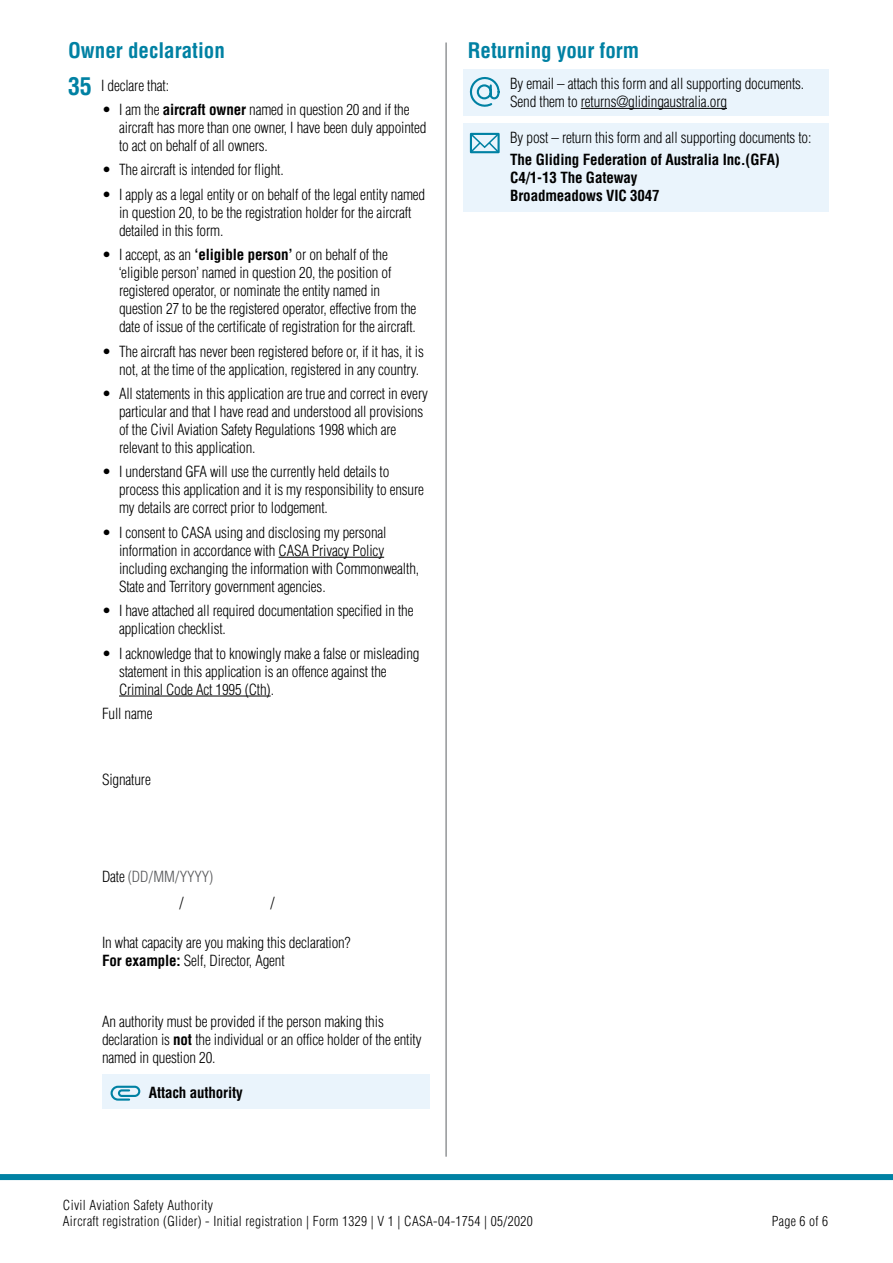
<style>
.page{position:relative;width:893px;height:1263px;background:#fff}
.page>*{position:absolute;margin:0;border:0;box-sizing:border-box;transform-origin:0 0}
.t1{font:700 condensed 24px "Helvetica LT Std";color:#0081a3}
.t2{font:700 condensed 21px "Helvetica LT Std";color:#0081a3}
.Bullets_Indent_13mm{font:300 condensed 15px/18px "Helvetica LT Std";letter-spacing:-.01em;color:#000}
.P_Indent_9mm_10pt_SA{font:300 condensed 15px/18px "Helvetica LT Std";letter-spacing:-.01em;color:#000}
.P_Indent_9mm_10pt_SA-2{font:700 condensed 15px/18px "Helvetica LT Std";letter-spacing:-.01em;color:#000}
.P_Indent_9mm_10pt_SA-3{font:300 condensed 15px/25.7px "Helvetica LT Std";letter-spacing:-.01em;color:#58595b}
.Attached_note_10pt_B{font:700 condensed 15px "Helvetica LT Std";letter-spacing:-.01em;color:#000}
._2SH__P_Indent_9mm_1{font:300 condensed 15px "Helvetica LT Std";letter-spacing:-.01em;color:#000}
.t3{font:300 condensed 13.5px/16.5px "Helvetica LT Std";letter-spacing:.025em;color:#000}
.s1{font-weight:700}
.s2{color:#000}
</style>
<div class="page">
<div style="left:0;top:1174px;width:893px;height:6px;background:#0081a3"></div>
<hr style="left:445px;top:43px;width:2px;height:1114px;background:#939598">
<div style="left:102px;top:1075px;width:327px;height:34px;background:#eaf4fc"></div>
<div style="left:463px;top:69px;width:366px;height:47px;background:#eaf4fc"></div>
<div style="left:463px;top:123px;width:366px;height:89px;background:#eaf4fc"></div>
<div style="left:470px;top:133px;width:30px;height:20px;border:2px solid #0081a3"></div>
<h1 class="t2" style="left:68px;top:37px;width:158px">Owner declaration</h1>
<h1 class="t1" style="left:68px;top:71px;width:25px">35</h1>
<p class="_2SH__P_Indent_9mm_1" style="left:101px;top:76px;width:69px">I declare that:</p>
<p class="Bullets_Indent_13mm" style="left:119px;top:101px;width:309px;text-indent:-17px">• I am the <span class="s1">aircraft owner</span> named in question 20 and if the aircraft has more than one owner, I have been duly appointed to act on behalf of all owners.</p>
<p class="Bullets_Indent_13mm" style="left:102px;top:161px;width:183px">• The aircraft is intended for flight.</p>
<p class="Bullets_Indent_13mm" style="left:119px;top:185px;width:308px;text-indent:-17px">• I apply as a legal entity or on behalf of the legal entity named in question 20, to be the registration holder for the aircraft detailed in this form.</p>
<p class="Bullets_Indent_13mm" style="left:119px;top:246px;width:299px;text-indent:-17px">• I accept, as an <span class="s1">‘eligible person’</span> or on behalf of the ‘eligible person’ named in question 20, the position of registered operator, or nominate the entity named in question 27 to be the registered operator, effective from the date of issue of the certificate of registration for the aircraft.</p>
<p class="Bullets_Indent_13mm" style="left:119px;top:342px;width:306px;text-indent:-17px">• The aircraft has never been registered before or, if it has, it is not, at the time of the application, registered in any country.</p>
<p class="Bullets_Indent_13mm" style="left:119px;top:384px;width:311px;text-indent:-17px">• All statements in this application are true and correct in every particular and that I have read and understood all provisions of the Civil Aviation Safety Regulations 1998 which are relevant to this application.</p>
<p class="Bullets_Indent_13mm" style="left:119px;top:463px;width:306px;text-indent:-17px">• I understand GFA will use the currently held details to process this application and it is my responsibility to ensure my details are correct prior to lodgement.</p>
<p class="Bullets_Indent_13mm" style="left:119px;top:523px;width:302px;text-indent:-17px">• I consent to CASA using and disclosing my personal information in accordance with CASA Privacy Policy including exchanging the information with Commonwealth, State and Territory government agencies.</p>
<p class="Bullets_Indent_13mm" style="left:119px;top:602px;width:296px;text-indent:-17px">• I have attached all required documentation specified in the application checklist.</p>
<p class="Bullets_Indent_13mm" style="left:119px;top:644px;width:302px;text-indent:-17px">• I acknowledge that to knowingly make a false or misleading statement in this application is an offence against the<br>Criminal Code Act 1995 (Cth).</p>
<p class="P_Indent_9mm_10pt_SA" style="left:102px;top:704px;width:52px">Full name</p>
<p class="P_Indent_9mm_10pt_SA" style="left:102px;top:770px;width:50px">Signature</p>
<p class="P_Indent_9mm_10pt_SA-3" style="left:179px;top:864px;width:35px;text-indent:-77px"><span class="s2">Date</span> (DD/MM/YYYY) <span class="s2">/</span></p>
<p class="Bullets_Indent_13mm" style="left:270px;top:893px;width:6px">/</p>
<p class="P_Indent_9mm_10pt_SA" style="left:102px;top:933px;width:250px">In what capacity are you making this declaration?</p>
<p class="P_Indent_9mm_10pt_SA" style="left:102px;top:951px;width:184px"><span class="s1">For example:</span> Self, Director, Agent</p>
<p class="P_Indent_9mm_10pt_SA" style="left:102px;top:1013px;width:321px">An authority must be provided if the person making this declaration is <span class="s1">not</span> the individual or an office holder of the entity named in question 20.</p>
<p class="Attached_note_10pt_B" style="left:149px;top:1083px;width:96px">Attach authority</p>
<h1 class="t2" style="left:468px;top:37px;width:173px">Returning your form</h1>
<p class="P_Indent_9mm_10pt_SA" style="left:510px;top:74px;width:295px">By email – attach this form and all supporting documents.</p>
<p class="P_Indent_9mm_10pt_SA" style="left:510px;top:92px;width:218px">Send them to returns@glidingaustralia.org</p>
<p class="P_Indent_9mm_10pt_SA" style="left:510px;top:126px;width:303px;line-height:22.2px">By post – return this form and all supporting documents to:<br><span class="s1">The Gliding Federation of Australia Inc.(GFA)</span></p>
<p class="P_Indent_9mm_10pt_SA-2" style="left:510px;top:169px;width:151px">C4/1-13 The Gateway<br>Broadmeadows VIC 3047</p>
<p class="t3" style="left:63px;top:1197px;width:471px">Civil Aviation Safety Authority<br>Aircraft registration (Glider) - Initial registration | Form 1329 | V 1 | CASA-04-1754 | 05/2020</p>
<p class="t3" style="left:772px;top:1213px;width:58px">Page 6 of 6</p>
</div>
